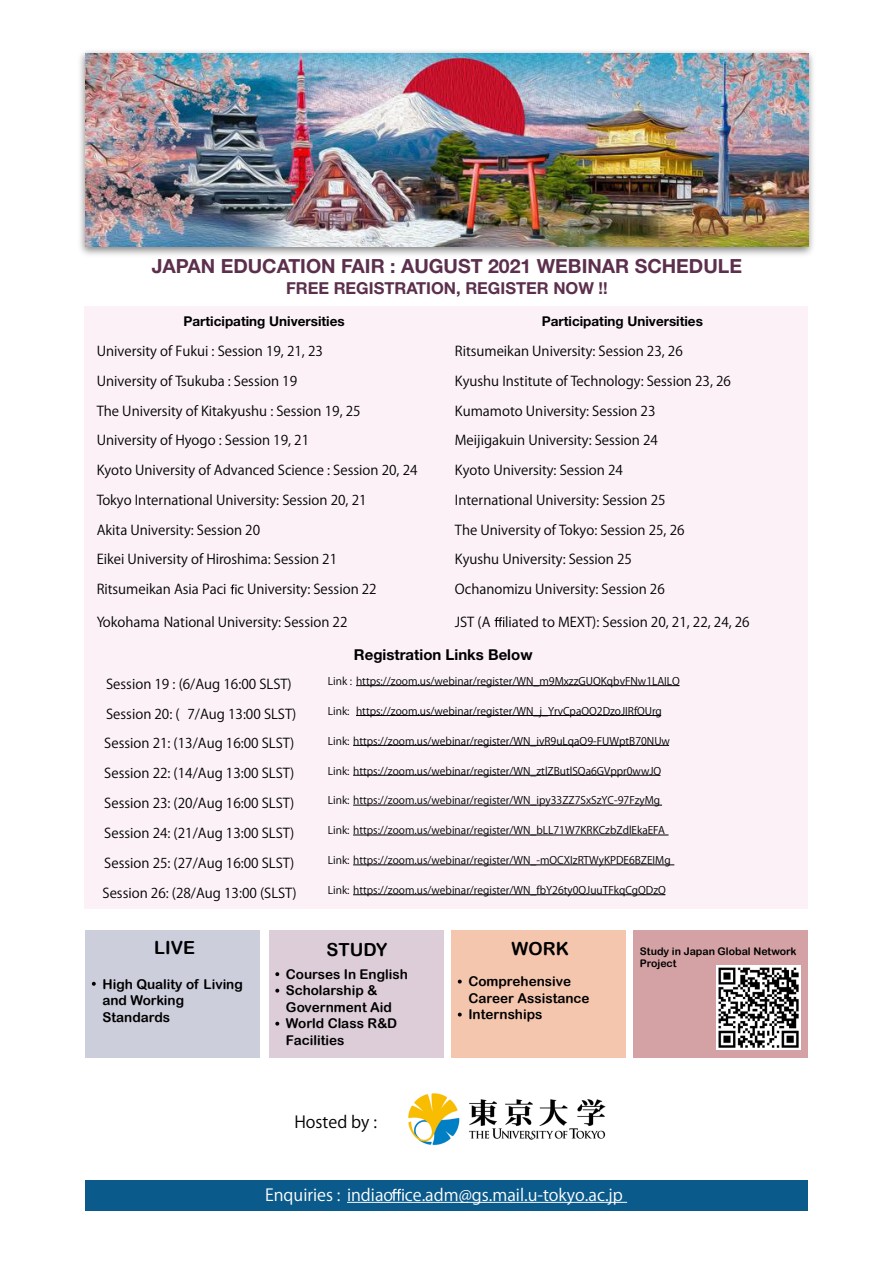
<style>
.page{position:relative;width:893px;height:1263px;background:#fff}
.page>*{position:absolute;margin:0;border:0;box-sizing:border-box;transform-origin:0 0}
.t1{font:700 19.5px "Helvetica Neue";color:#5c304d}
.t2{font:18px "Arial Rounded MT Bold";color:#000}
.t3{font:16.5px "Helvetica Neue";color:#fff}
.t4{font:700 16.5px "Helvetica Neue";color:#5c304d}
.t5{font:16.5px "Helvetica Neue";color:#000}
.t6{font:700 15px "Helvetica Neue";color:#000}
.t7{font:13.5px "Helvetica Neue";color:#000}
.t8{font:13.5px/16.5px "Arial Rounded MT Bold";color:#000}
.t9{font:700 13.5px "Helvetica Neue";color:#000}
.t10{font:10.5px "Helvetica Neue";color:#000}
.t11{font:10.5px/12px "Arial Rounded MT Bold";color:#000}
</style>
<div class="page">
<div style="left:85px;top:1180px;width:723px;height:30px;background:#0b5a8c"></div>
<svg style="left:392px;top:1189px;width:12px;height:12px"></svg>
<hr style="left:347px;top:1202px;width:280px;height:1px;background:#fff">
<div style="left:85px;top:931px;width:175px;height:127px;background:#cccedc"></div>
<svg style="left:92px;top:982px;width:4px;height:4px"></svg>
<div style="left:269px;top:931px;width:174px;height:127px;background:#dccdd8"></div>
<svg style="left:275px;top:972px;width:4px;height:4px"></svg>
<svg style="left:275px;top:989px;width:4px;height:3px"></svg>
<svg style="left:275px;top:1022px;width:4px;height:3px"></svg>
<div style="left:451px;top:931px;width:175px;height:127px;background:#f5c6ae"></div>
<svg style="left:458px;top:980px;width:4px;height:3px"></svg>
<svg style="left:458px;top:1013px;width:4px;height:3px"></svg>
<div style="left:634px;top:931px;width:174px;height:127px;background:#d4a2a5"></div>
<div style="left:85px;top:306px;width:359px;height:29px;background:#fbf1f7"></div>
<div style="left:444px;top:306px;width:358px;height:29px;background:#fbf1f7"></div>
<div style="left:85px;top:335px;width:359px;height:30px;background:#fbf1f7"></div>
<div style="left:444px;top:335px;width:358px;height:30px;background:#fbf1f7"></div>
<div style="left:85px;top:365px;width:359px;height:30px;background:#fbf1f7"></div>
<div style="left:444px;top:365px;width:358px;height:30px;background:#fbf1f7"></div>
<div style="left:85px;top:395px;width:359px;height:30px;background:#fbf1f7"></div>
<div style="left:444px;top:395px;width:358px;height:30px;background:#fbf1f7"></div>
<div style="left:85px;top:425px;width:359px;height:29px;background:#fbf1f7"></div>
<div style="left:444px;top:425px;width:358px;height:29px;background:#fbf1f7"></div>
<div style="left:85px;top:454px;width:359px;height:30px;background:#fbf1f7"></div>
<div style="left:444px;top:454px;width:358px;height:30px;background:#fbf1f7"></div>
<div style="left:85px;top:484px;width:359px;height:30px;background:#fbf1f7"></div>
<div style="left:444px;top:484px;width:358px;height:30px;background:#fbf1f7"></div>
<div style="left:85px;top:514px;width:359px;height:30px;background:#fbf1f7"></div>
<div style="left:444px;top:514px;width:358px;height:30px;background:#fbf1f7"></div>
<div style="left:85px;top:544px;width:359px;height:29px;background:#fbf1f7"></div>
<div style="left:444px;top:544px;width:358px;height:29px;background:#fbf1f7"></div>
<div style="left:85px;top:573px;width:359px;height:30px;background:#fbf1f7"></div>
<div style="left:444px;top:573px;width:358px;height:30px;background:#fbf1f7"></div>
<div style="left:85px;top:603px;width:359px;height:36px;background:#fbf1f7"></div>
<div style="left:444px;top:603px;width:358px;height:36px;background:#fbf1f7"></div>
<svg style="left:231px;top:584px;width:6px;height:10px"></svg>
<svg style="left:495px;top:617px;width:9px;height:10px"></svg>
<div style="left:85px;top:640px;width:716px;height:29px;background:#fbf1f7"></div>
<div style="left:85px;top:669px;width:237px;height:30px;background:#fbf1f7"></div>
<div style="left:322px;top:669px;width:479px;height:30px;background:#fbf1f7"></div>
<div style="left:85px;top:699px;width:237px;height:30px;background:#fbf1f7"></div>
<div style="left:322px;top:699px;width:479px;height:30px;background:#fbf1f7"></div>
<div style="left:85px;top:729px;width:237px;height:30px;background:#fbf1f7"></div>
<div style="left:322px;top:729px;width:479px;height:30px;background:#fbf1f7"></div>
<div style="left:85px;top:759px;width:237px;height:30px;background:#fbf1f7"></div>
<div style="left:322px;top:759px;width:479px;height:30px;background:#fbf1f7"></div>
<div style="left:85px;top:789px;width:237px;height:30px;background:#fbf1f7"></div>
<div style="left:322px;top:789px;width:479px;height:30px;background:#fbf1f7"></div>
<div style="left:85px;top:819px;width:237px;height:30px;background:#fbf1f7"></div>
<div style="left:322px;top:819px;width:479px;height:30px;background:#fbf1f7"></div>
<div style="left:85px;top:849px;width:237px;height:29px;background:#fbf1f7"></div>
<div style="left:322px;top:849px;width:479px;height:29px;background:#fbf1f7"></div>
<div style="left:85px;top:878px;width:237px;height:30px;background:#fbf1f7"></div>
<div style="left:322px;top:878px;width:479px;height:30px;background:#fbf1f7"></div>
<hr style="left:356px;top:685px;width:323px;height:1px;background:#000">
<hr style="left:356px;top:715px;width:305px;height:1px;background:#000">
<hr style="left:353px;top:745px;width:316px;height:1px;background:#000">
<hr style="left:353px;top:775px;width:307px;height:1px;background:#000">
<hr style="left:353px;top:805px;width:309px;height:1px;background:#000">
<hr style="left:353px;top:835px;width:315px;height:1px;background:#000">
<hr style="left:353px;top:864px;width:321px;height:1px;background:#000">
<hr style="left:353px;top:894px;width:312px;height:1px;background:#000">
<img style="left:80px;top:51px;width:733px;height:204px">
<img style="left:85px;top:53px;width:723px;height:194px">
<img style="left:716px;top:965px;width:84px;height:84px">
<img style="left:408px;top:1093px;width:198px;height:52px">
<h1 class="t1" style="left:152px;top:251px;width:592px">JAPAN EDUCATION FAIR : AUGUST 2021 WEBINAR SCHEDULE</h1>
<p class="t4" style="left:286px;top:275px;width:323px">FREE REGISTRATION, REGISTER NOW !!</p>
<p class="t9" style="left:184px;top:311px;width:163px">Participating Universities</p>
<p class="t9" style="left:542px;top:311px;width:163px">Participating Universities</p>
<p class="t7" style="left:97px;top:344px;width:228px">University of Fukui : Session 19, 21, 23</p>
<p class="t7" style="left:455px;top:344px;width:229px">Ritsumeikan University: Session 23, 26</p>
<p class="t7" style="left:97px;top:373px;width:202px">University of Tsukuba : Session 19</p>
<p class="t7" style="left:455px;top:373px;width:278px">Kyushu Institute of Technology: Session 23, 26</p>
<p class="t7" style="left:97px;top:403px;width:265px">The University of Kitakyushu : Session 19, 25</p>
<p class="t7" style="left:455px;top:403px;width:202px">Kumamoto University: Session 23</p>
<p class="t7" style="left:97px;top:433px;width:214px">University of Hyogo : Session 19, 21</p>
<p class="t7" style="left:455px;top:433px;width:205px">Meijigakuin University: Session 24</p>
<p class="t7" style="left:97px;top:463px;width:322px">Kyoto University of Advanced Science : Session 20, 24</p>
<p class="t7" style="left:455px;top:463px;width:170px">Kyoto University: Session 24</p>
<p class="t7" style="left:97px;top:492px;width:271px">Tokyo International University: Session 20, 21</p>
<p class="t7" style="left:455px;top:492px;width:212px">International University: Session 25</p>
<p class="t7" style="left:97px;top:522px;width:165px">Akita University: Session 20</p>
<p class="t7" style="left:455px;top:522px;width:231px">The University of Tokyo: Session 25, 26</p>
<p class="t7" style="left:97px;top:552px;width:242px">Eikei University of Hiroshima: Session 21</p>
<p class="t7" style="left:455px;top:552px;width:179px">Kyushu University: Session 25</p>
<p class="t7" style="left:97px;top:582px;width:282px">Ritsumeikan Asia Paci c University: Session 22</p>
<p class="t7" style="left:455px;top:582px;width:211px">Ochanomizu University: Session 26</p>
<p class="t7" style="left:97px;top:614px;width:252px">Yokohama National University: Session 22</p>
<p class="t7" style="left:455px;top:614px;width:296px">JST (A liated to MEXT): Session 20, 21, 22, 24, 26</p>
<p class="t6" style="left:354px;top:643px;width:180px">Registration Links Below</p>
<p class="t7" style="left:106px;top:676px;width:187px">Session 19 : (6/Aug 16:00 SLST)</p>
<p class="t10" style="left:328px;top:675px;width:354px">Link : https://zoom.us/webinar/register/WN_m9MxzzGUQKqbvFNw1LAILQ</p>
<p class="t7" style="left:106px;top:706px;width:192px">Session 20: ( 7/Aug 13:00 SLST)</p>
<p class="t10" style="left:328px;top:705px;width:336px">Link: https://zoom.us/webinar/register/WN_j_YrvCpaQQ2DzoJIRfOUrg</p>
<p class="t7" style="left:104px;top:736px;width:191px">Session 21: (13/Aug 16:00 SLST)</p>
<p class="t10" style="left:328px;top:735px;width:344px">Link: https://zoom.us/webinar/register/WN_ivR9uLqaQ9-FUWptB70NUw</p>
<p class="t7" style="left:104px;top:766px;width:191px">Session 22: (14/Aug 13:00 SLST)</p>
<p class="t10" style="left:328px;top:765px;width:335px">Link: https://zoom.us/webinar/register/WN_ztlZButlSQa6GVppr0wwJQ</p>
<p class="t7" style="left:104px;top:796px;width:191px">Session 23: (20/Aug 16:00 SLST)</p>
<p class="t10" style="left:328px;top:795px;width:334px">Link: https://zoom.us/webinar/register/WN_ipy33ZZ7SxSzYC-97FzyMg</p>
<p class="t7" style="left:104px;top:825px;width:191px">Session 24: (21/Aug 13:00 SLST)</p>
<p class="t10" style="left:328px;top:824px;width:339px">Link: https://zoom.us/webinar/register/WN_bLL71W7KRKCzbZdlEkaEFA</p>
<p class="t7" style="left:104px;top:855px;width:191px">Session 25: (27/Aug 16:00 SLST)</p>
<p class="t10" style="left:328px;top:854px;width:344px">Link: https://zoom.us/webinar/register/WN_-mOCXIzRTWyKPDE6BZEIMg</p>
<p class="t7" style="left:103px;top:885px;width:196px">Session 26: (28/Aug 13:00 (SLST)</p>
<p class="t10" style="left:328px;top:884px;width:340px">Link: https://zoom.us/webinar/register/WN_fbY26ty0QJuuTFkqCgQDzQ</p>
<h2 class="t2" style="left:154px;top:937px;width:42px">LIVE</h2>
<p class="t8" style="left:102px;top:975px;width:142px">High Quality of Living and Working<br>Standards</p>
<h2 class="t2" style="left:327px;top:939px;width:62px">STUDY</h2>
<p class="t8" style="left:286px;top:966px;width:123px">Courses In English<br>Scholarship &amp;<br>Government Aid<br>World Class R&amp;D<br>Facilities</p>
<h2 class="t2" style="left:511px;top:938px;width:59px">WORK</h2>
<p class="t8" style="left:468px;top:973px;width:123px">Comprehensive<br>Career Assistance<br>Internships</p>
<p class="t11" style="left:640px;top:945px;width:158px">Study in Japan Global Network<br>Project</p>
<p class="t5" style="left:294px;top:1113px;width:84px">Hosted by :</p>
<p class="t3" style="left:265px;top:1185px;width:359px">Enquiries : indiao ce.adm@gs.mail.u-tokyo.ac.jp</p>
</div>
